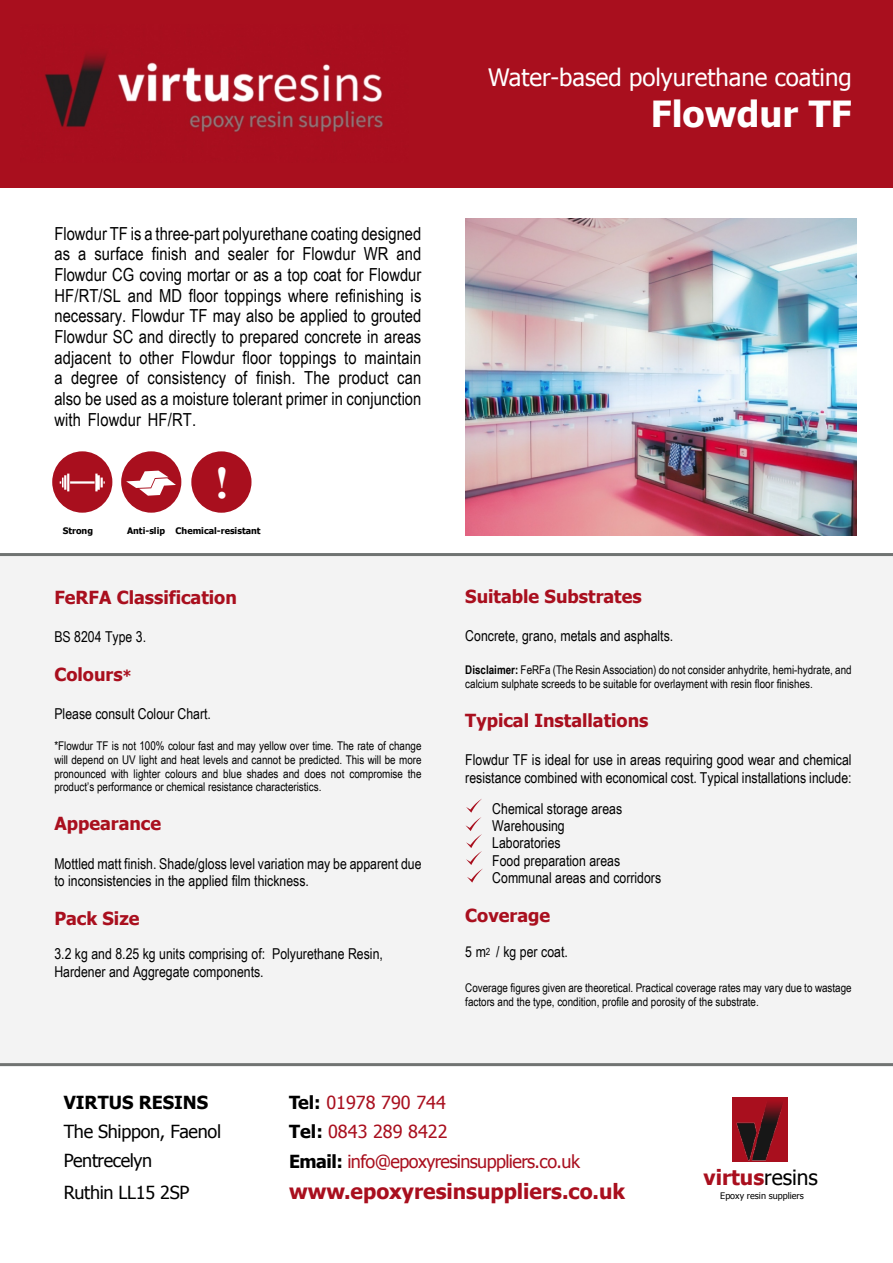
<style>
.page{position:relative;width:893px;height:1263px;background:#fff}
.page>*{position:absolute;margin:0;border:0;box-sizing:border-box;transform-origin:0 0}
.t1{font:700 36px "Tahoma";color:#fff}
.t2{font:24px "Tahoma";color:#fff}
.t3{font:700 21px "Tahoma";color:#a90f1e}
.t4{font:18px/20.7px "Arial Narrow";color:#000;text-align:justify}
.t5{font:700 18px "Tahoma";color:#a90f1e}
.t6{font:18px/29.2px "Tahoma";letter-spacing:-.03em;color:#a90f1e}
.t7{font:18px/29.2px "Tahoma";letter-spacing:-.015em;color:#000}
.t8{font:700 18px "Tahoma";color:#000}
.t9{font:15px/17.2px "Arial Narrow";color:#000}
.t10{font:12px/13.8px "Arial Narrow";color:#000}
.t11{font:700 9px "Tahoma";color:#000}
.t12{font:9px "Tahoma";color:#000}
.s1{font-size:15px}
.s2{font-weight:700}
.s3{font-weight:700;color:#000}
.s4{font-weight:400;color:#000}
</style>
<div class="page">
<img style="left:465px;top:219px;width:392px;height:317px">
<div style="left:0;top:553px;width:893px;height:510px;background:#f3f3f3"></div>
<div style="left:0;top:0;width:893px;height:187px;background:#a90f1e"></div>
<hr style="left:0;top:1063px;width:893px;height:3px;background:#707372">
<hr style="left:0;top:553px;width:893px;height:3px;background:#707372">
<div style="left:191px;top:451px;width:60px;height:62px;background:#a90f1e;border-radius:50%"></div>
<div style="left:121px;top:451px;width:60px;height:62px;background:#a90f1e;border-radius:50%"></div>
<div style="left:52px;top:451px;width:60px;height:62px;background:#a90f1e;border-radius:50%"></div>
<img style="left:60px;top:473px;width:44px;height:18px">
<img style="left:44px;top:53px;width:339px;height:79px">
<div style="left:732px;top:1097px;width:56px;height:65px;background:#a90f1e"></div>
<img style="left:736px;top:1102px;width:47px;height:59px">
<svg style="left:126px;top:471px;width:50px;height:25px"></svg>
<svg style="left:465px;top:799px;width:18px;height:83px"></svg>
<p class="t4" style="left:54px;top:224px;width:368px">Flowdur TF is a three-part polyurethane coating designed as a surface finish and sealer for Flowdur WR and Flowdur CG coving mortar or as a top coat for Flowdur HF/RT/SL and MD floor toppings where refinishing is necessary. Flowdur TF may also be applied to grouted Flowdur SC and directly to prepared concrete in areas adjacent to other Flowdur floor toppings to maintain a degree of consistency of finish. The product can also be used as a moisture tolerant primer in conjunction with Flowdur HF/RT.</p>
<p class="t11" style="left:63px;top:527px;width:32px">Strong</p>
<p class="t11" style="left:127px;top:527px;width:135px">Anti-slip Chemical-resistant</p>
<h3 class="t5" style="left:54px;top:590px;width:184px">FeRFA Classification</h3>
<p class="t9" style="left:54px;top:629px;width:93px">BS 8204 Type 3.</p>
<h3 class="t5" style="left:54px;top:667px;width:79px">Colours<span class="s1">*</span></h3>
<p class="t9" style="left:54px;top:706px;width:158px">Please consult Colour Chart.</p>
<p class="t10" style="left:54px;top:740px;width:369px;text-align:justify">*Flowdur TF is not 100% colour fast and may yellow over time. The rate of change will depend on UV light and heat levels and cannot be predicted. This will be more pronounced with lighter colours and blue shades and does not compromise the product’s performance or chemical resistance characteristics.</p>
<h3 class="t5" style="left:54px;top:817px;width:108px">Appearance</h3>
<p class="t9" style="left:54px;top:856px;width:369px">Mottled matt finish. Shade/gloss level variation may be apparent due to inconsistencies in the applied film thickness.</p>
<h3 class="t5" style="left:54px;top:911px;width:87px">Pack Size</h3>
<p class="t9" style="left:54px;top:947px;width:330px">3.2 kg and 8.25 kg units comprising of: Polyurethane Resin,<br>Hardener and Aggregate components.</p>
<h2 class="t2" style="left:488px;top:67px;width:365px">Water-based polyurethane coating</h2>
<h1 class="t1" style="left:651px;top:100px;width:202px">Flowdur TF</h1>
<h3 class="t5" style="left:465px;top:589px;width:178px">Suitable Substrates</h3>
<p class="t9" style="left:465px;top:629px;width:210px">Concrete, grano, metals and asphalts.</p>
<p class="t10" style="left:465px;top:664px;width:388px"><span class="s2">Disclaimer:</span> FeRFa (The Resin Association) do not consider anhydrite, hemi-hydrate, and calcium sulphate screeds to be suitable for overlayment with resin floor finishes.</p>
<h3 class="t5" style="left:465px;top:713px;width:185px">Typical Installations</h3>
<p class="t9" style="left:465px;top:753px;width:388px">Flowdur TF is ideal for use in areas requiring good wear and chemical resistance combined with economical cost. Typical installations include:</p>
<p class="t9" style="left:492px;top:801px;width:170px">Chemical storage areas<br>Warehousing<br>Laboratories<br>Food preparation areas<br>Communal areas and corridors</p>
<h3 class="t5" style="left:465px;top:908px;width:86px">Coverage</h3>
<p class="t9" style="left:465px;top:944px;width:104px">5 m<sup>2</sup> / kg per coat.</p>
<p class="t10" style="left:465px;top:982px;width:388px">Coverage figures given are theoretical. Practical coverage rates may vary due to wastage factors and the type, condition, profile and porosity of the substrate.</p>
<h3 class="t8" style="left:64px;top:1095px;width:146px">VIRTUS RESINS</h3>
<h3 class="t7" style="left:64px;top:1118px;width:159px">The Shippon, Faenol<br>Pentrecelyn</h3>
<h3 class="t7" style="left:64px;top:1179px;width:127px">Ruthin LL15 2SP</h3>
<h3 class="t6" style="left:289px;top:1089px;width:292px"><span class="s3">Tel:</span> 01978 790 744<br><span class="s3">Tel:</span> 0843 289 8422<br><span class="s3">Email:</span> info@epoxyresinsuppliers.co.uk</h3>
<h3 class="t3" style="left:289px;top:1183px;width:338px">www.epoxyresinsuppliers.co.uk</h3>
<h3 class="t3" style="left:703px;top:1169px;width:116px">virtus<span class="s4">resins</span></h3>
<p class="t12" style="left:720px;top:1192px;width:85px">Epoxy resin suppliers</p>
</div>
